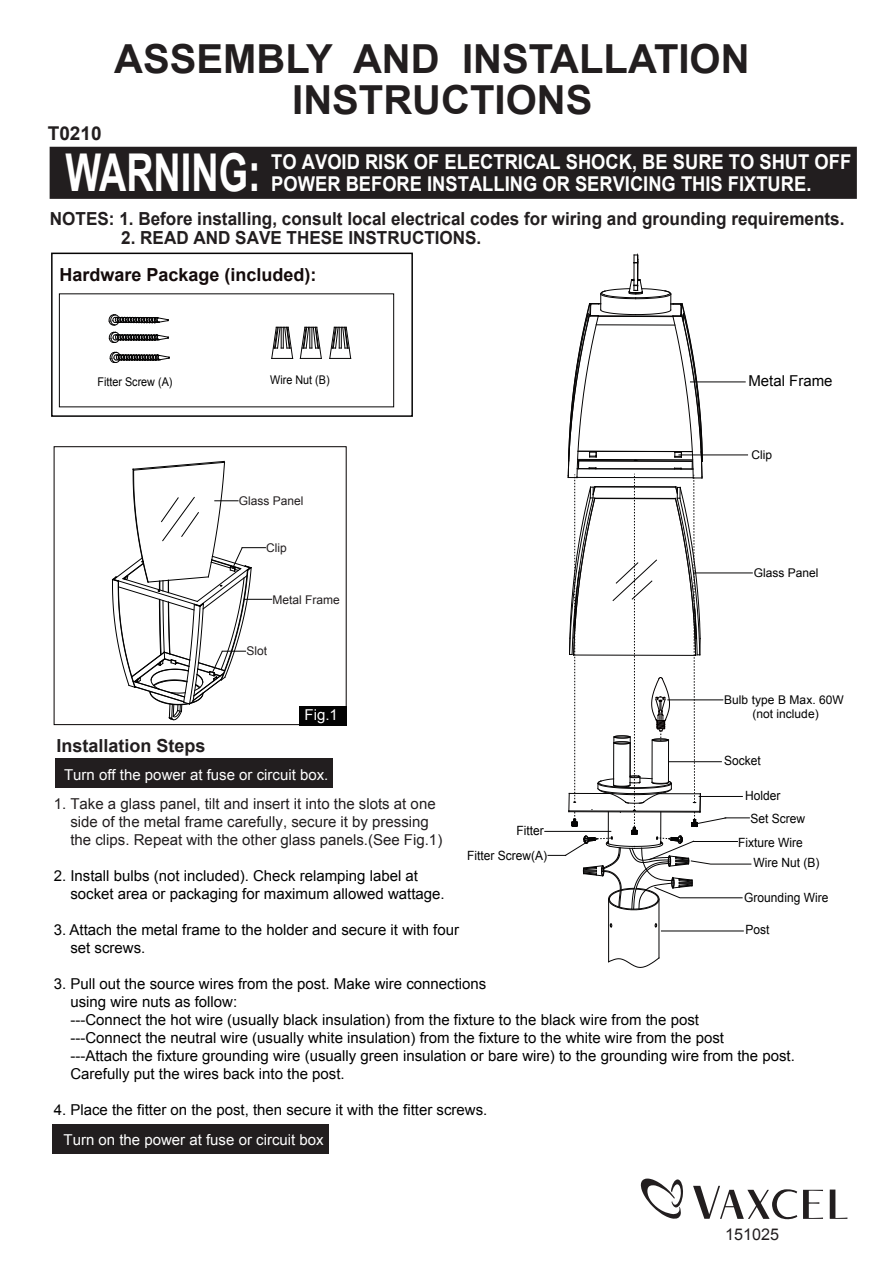
<style>
.page{position:relative;width:893px;height:1263px;background:#fff}
.page>*{position:absolute;margin:0;border:0;box-sizing:border-box;transform-origin:0 0}
.t1{font:700 52.2px "Arial";color:#fff;scale:.72 1}
.t2{font:700 40.05px/41.1px "Arial";color:#221e1f;text-align:center}
.t3{font:700 20.4px/22px "Arial";color:#fff;scale:.9 1}
.t4{font:700 19.05px "Arial";color:#221e1f}
.t5{font:700 18px "Arial";color:#221e1f;scale:.95 1}
.t6{font:700 18px "Arial";color:#140b0b}
.t7{font:700 18px "Arial";color:#221e1f}
.t8{font:16.2px "Arial";color:#221e1f}
.t9{font:15px/18px "Arial";color:#000}
.t10{font:15px/18px "Arial";color:#221e1f}
.t11{font:15px "Arial";color:#fff}
.t12{font:12.75px/20.1px "Arial";color:#000;scale:.94 1}
.t13{font:12px/14.4px "Arial";color:#000;text-align:center}
.t14{font:12px "Arial";color:#221e1f}
.t15{font:12px "Arial";color:#000;scale:.9 1}
</style>
<div class="page">
<div style="left:50px;top:147px;width:807px;height:52px;background:#221e1f"></div>
<svg style="left:830px;top:1189px;width:17px;height:30px"></svg>
<svg style="left:693px;top:1186px;width:104px;height:33px"></svg>
<svg style="left:803px;top:1190px;width:20px;height:29px"></svg>
<svg style="left:641px;top:1178px;width:42px;height:41px"></svg>
<div style="left:52px;top:1124px;width:277px;height:29px;background:#221e1f"></div>
<div style="left:55px;top:758px;width:278px;height:29px;background:#221e1f"></div>
<div style="left:54px;top:446px;width:293px;height:279px;border:1px solid #050000"></div>
<div style="left:299px;top:706px;width:47px;height:19px;background:#030303"></div>
<svg style="left:112px;top:461px;width:160px;height:259px"></svg>
<svg style="left:329px;top:327px;width:22px;height:32px"></svg>
<svg style="left:300px;top:327px;width:22px;height:32px"></svg>
<svg style="left:271px;top:327px;width:22px;height:32px"></svg>
<svg style="left:109px;top:314px;width:60px;height:12px"></svg>
<svg style="left:110px;top:352px;width:60px;height:11px"></svg>
<svg style="left:109px;top:332px;width:60px;height:11px"></svg>
<div style="left:51px;top:253px;width:362px;height:164px;border:2px solid #050404"></div>
<hr style="left:661px;top:931px;width:83px;height:1px;background:#000">
<hr style="left:608px;top:899px;width:1px;height:63px;background:#050404">
<hr style="left:659px;top:899px;width:1px;height:59px;background:#050404">
<svg style="left:608px;top:957px;width:52px;height:11px"></svg>
<hr style="left:694px;top:573px;width:58px;height:1px;background:#070606">
<hr style="left:545px;top:831px;width:66px;height:1px;background:#070606">
<svg style="left:654px;top:923px;width:3px;height:5px"></svg>
<svg style="left:609px;top:920px;width:4px;height:8px"></svg>
<svg style="left:548px;top:255px;width:203px;height:655px"></svg>
<h2 class="t2" style="left:114px;top:40px;width:637px">ASSEMBLY AND INSTALLATION<br>INSTRUCTIONS</h2>
<p class="t4" style="left:48px;top:120px;width:55px">T0210</p>
<h1 class="t1" style="left:65px;top:138px;width:273px">WARNING:</h1>
<h3 class="t3" style="left:271px;top:151px;width:646px">TO AVOID RISK OF ELECTRICAL SHOCK, BE SURE TO SHUT OFF<br>POWER BEFORE INSTALLING OR SERVICING THIS FIXTURE.</h3>
<p class="t5" style="left:50px;top:206px;width:838px">NOTES: 1. Before installing, consult local electrical codes for wiring and grounding requirements.</p>
<p class="t5" style="left:121px;top:226px;width:381px">2. READ AND SAVE THESE INSTRUCTIONS.</p>
<p class="t6" style="left:59px;top:263px;width:259px">Hardware Package (included):</p>
<p class="t15" style="left:97px;top:373px;width:85px">Fitter Screw (A)</p>
<p class="t15" style="left:270px;top:372px;width:68px">Wire Nut (B)</p>
<p class="t14" style="left:239px;top:493px;width:66px">Glass Panel</p>
<p class="t14" style="left:266px;top:540px;width:22px">Clip</p>
<p class="t14" style="left:273px;top:591px;width:69px">Metal Frame</p>
<p class="t7" style="left:57px;top:733px;width:151px">Installation Steps</p>
<p class="t14" style="left:246px;top:643px;width:22px">Slot</p>
<p class="t11" style="left:305px;top:705px;width:35px">Fig.1</p>
<p class="t11" style="left:64px;top:765px;width:266px">Turn off the power at fuse or circuit box.</p>
<p class="t9" style="left:748px;top:372px;width:86px">Metal Frame</p>
<p class="t13" style="left:751px;top:448px;width:22px">Clip</p>
<p class="t13" style="left:754px;top:566px;width:66px">Glass Panel</p>
<p class="t13" style="left:724px;top:692px;width:121px">Bulb type B Max. 60W (not include)</p>
<p class="t12" style="left:724px;top:751px;width:41px">Socket</p>
<p class="t12" style="left:751px;top:785px;width:60px;line-height:22.8px;text-indent:-6px">Holder<br>Set Screw</p>
<p class="t10" style="left:70px;top:795px;width:373px;text-indent:-17px">1. Take a glass panel, tilt and insert it into the slots at one side of the metal frame carefully, secure it by pressing the clips. Repeat with the other glass panels.(See Fig.1)</p>
<p class="t9" style="left:70px;top:867px;width:376px;text-indent:-17px">2. Install bulbs (not included). Check relamping label at socket area or packaging for maximum allowed wattage.</p>
<p class="t9" style="left:70px;top:921px;width:390px;text-indent:-17px">3. Attach the metal frame to the holder and secure it with four set screws.</p>
<p class="t9" style="left:70px;top:975px;width:726px;text-indent:-17px">3. Pull out the source wires from the post. Make wire connections<br>using wire nuts as follow:<br>---Connect the hot wire (usually black insulation) from the fixture to the black wire from the post<br>---Connect the neutral wire (usually white insulation) from the fixture to the white wire from the post<br>---Attach the fixture grounding wire (usually green insulation or bare wire) to the grounding wire from the post.<br>Carefully put the wires back into the post.</p>
<p class="t9" style="left:54px;top:1101px;width:435px">4. Place the fitter on the post, then secure it with the fitter screws.</p>
<p class="t12" style="left:516px;top:821px;width:31px">Fitter</p>
<p class="t12" style="left:754px;top:833px;width:72px;text-indent:-15px">Fixture Wire<br>Wire Nut (B)</p>
<p class="t12" style="left:467px;top:845px;width:87px">Fitter Screw(A)</p>
<p class="t12" style="left:744px;top:887px;width:91px">Grounding Wire</p>
<p class="t12" style="left:745px;top:920px;width:27px">Post</p>
<p class="t11" style="left:64px;top:1130px;width:262px">Turn on the power at fuse or circuit box</p>
<p class="t8" style="left:725px;top:1224px;width:55px">151025</p>
</div>
